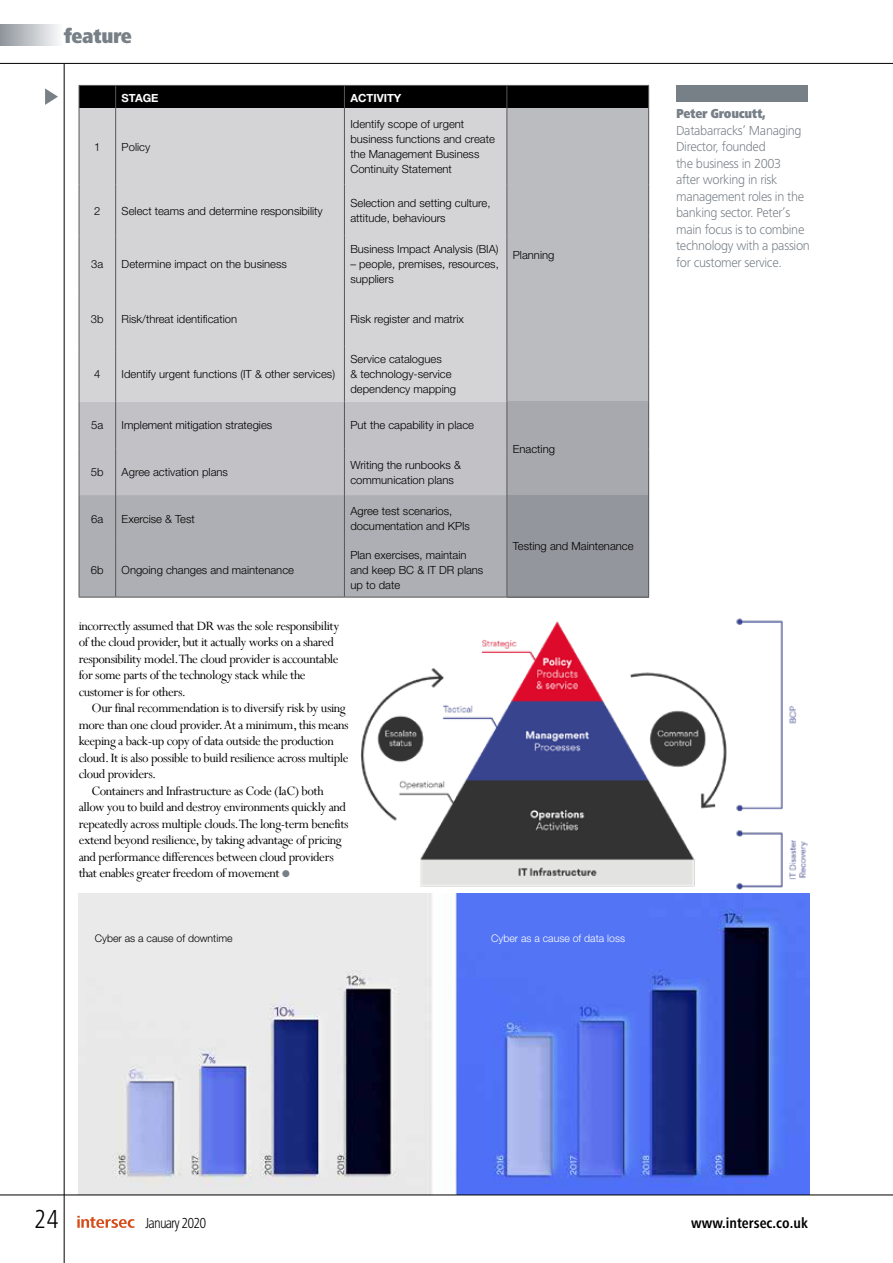
<style>
.page{position:relative;width:893px;height:1263px;background:#fff}
.page>*{position:absolute;margin:0;border:0;box-sizing:border-box;transform-origin:0 0}
.t1{font:300 condensed 27px "Frutiger Next LTW1 G";color:#000}
.t2{font:900 condensed 21px "Frutiger Next Pro";letter-spacing:-.02em;color:#788087}
.t3{font:700 condensed 15px "Frutiger Next LT";color:#000}
.t4{font:300 condensed 15px "Frutiger Next LTW1 G";letter-spacing:-.06em;color:#000}
.t5{font:14.25px/16.5px "Perpetua";letter-spacing:-.03em;color:#000}
.t6{font:300 13.5px/16.5px "Frutiger Next LT";letter-spacing:-.025em;color:#788087}
.t7{font:900 condensed 13.5px "Frutiger Next Pro";letter-spacing:-.02em;color:#788087}
.t8{font:300 11.25px/15px "Helvetica Neue";color:#000}
.t9{font:700 11.25px "Helvetica Neue";color:#fff}
.t10{font:300 10.5px "Helvetica Neue";color:#000}
.t11{font:300 10.5px "Helvetica Neue";color:#fff}
.s1{color:#788087}
</style>
<div class="page">
<img style="left:79px;top:893px;width:730px;height:301px">
<hr style="left:0;top:1194px;width:893px;height:1px;background:#000">
<hr style="left:64px;top:64px;width:1px;height:1199px;background:#000">
<hr style="left:0;top:63px;width:893px;height:1px;background:#000">
<svg style="left:77px;top:1216px;width:58px;height:12px"></svg>
<svg style="left:45px;top:88px;width:13px;height:17px"></svg>
<div style="left:0;top:25px;width:63px;height:21px;background:linear-gradient(to right,#8e959b,#fcfcfc)"></div>
<div style="left:676px;top:85px;width:132px;height:17px;background:#788087"></div>
<div style="left:80px;top:108px;width:427px;height:293px;background:#d4d4d7"></div>
<div style="left:507px;top:108px;width:142px;height:293px;background:#bbbcc0"></div>
<div style="left:507px;top:401px;width:142px;height:94px;background:#a7a9ae"></div>
<svg style="left:80px;top:401px;width:427px;height:196px;background:#b7b7bc"></svg>
<div style="left:507px;top:495px;width:142px;height:102px;background:#93979d"></div>
<div style="left:79px;top:85px;width:570px;height:23px;background:#000"></div>
<hr style="left:79px;top:108px;width:1px;height:77px;background:#575756">
<hr style="left:115px;top:108px;width:1px;height:77px;background:#575756">
<hr style="left:344px;top:108px;width:1px;height:77px;background:#575756">
<hr style="left:507px;top:108px;width:1px;height:77px;background:#575756">
<hr style="left:648px;top:108px;width:1px;height:77px;background:#575756">
<hr style="left:648px;top:185px;width:1px;height:51px;background:#575756">
<hr style="left:648px;top:236px;width:1px;height:55px;background:#575756">
<hr style="left:648px;top:291px;width:1px;height:55px;background:#575756">
<hr style="left:648px;top:346px;width:1px;height:55px;background:#575756">
<hr style="left:79px;top:185px;width:1px;height:51px;background:#575756">
<hr style="left:115px;top:185px;width:1px;height:51px;background:#575756">
<hr style="left:344px;top:185px;width:1px;height:51px;background:#575756">
<hr style="left:507px;top:185px;width:1px;height:51px;background:#575756">
<hr style="left:79px;top:236px;width:1px;height:55px;background:#575756">
<hr style="left:115px;top:236px;width:1px;height:55px;background:#575756">
<hr style="left:344px;top:236px;width:1px;height:55px;background:#575756">
<hr style="left:507px;top:236px;width:1px;height:55px;background:#575756">
<hr style="left:79px;top:291px;width:1px;height:55px;background:#575756">
<hr style="left:115px;top:291px;width:1px;height:55px;background:#575756">
<hr style="left:344px;top:291px;width:1px;height:55px;background:#575756">
<hr style="left:507px;top:291px;width:1px;height:55px;background:#575756">
<hr style="left:79px;top:346px;width:1px;height:55px;background:#575756">
<hr style="left:115px;top:346px;width:1px;height:55px;background:#575756">
<hr style="left:344px;top:346px;width:1px;height:55px;background:#575756">
<hr style="left:507px;top:346px;width:1px;height:55px;background:#575756">
<hr style="left:79px;top:401px;width:1px;height:47px;background:#575756">
<hr style="left:115px;top:401px;width:1px;height:47px;background:#575756">
<hr style="left:344px;top:401px;width:1px;height:47px;background:#575756">
<hr style="left:507px;top:401px;width:1px;height:47px;background:#575756">
<hr style="left:648px;top:401px;width:1px;height:47px;background:#575756">
<hr style="left:648px;top:448px;width:1px;height:47px;background:#575756">
<hr style="left:79px;top:448px;width:1px;height:47px;background:#575756">
<hr style="left:115px;top:448px;width:1px;height:47px;background:#575756">
<hr style="left:344px;top:448px;width:1px;height:47px;background:#575756">
<hr style="left:507px;top:448px;width:1px;height:47px;background:#575756">
<hr style="left:79px;top:495px;width:1px;height:47px;background:#575756">
<hr style="left:115px;top:495px;width:1px;height:47px;background:#575756">
<hr style="left:344px;top:495px;width:1px;height:47px;background:#575756">
<hr style="left:507px;top:495px;width:1px;height:47px;background:#575756">
<hr style="left:648px;top:495px;width:1px;height:47px;background:#575756">
<hr style="left:648px;top:542px;width:1px;height:55px;background:#575756">
<hr style="left:507px;top:597px;width:142px;height:1px;background:#575756">
<hr style="left:79px;top:542px;width:1px;height:55px;background:#575756">
<hr style="left:79px;top:597px;width:37px;height:1px;background:#575756">
<hr style="left:116px;top:597px;width:228px;height:1px;background:#575756">
<hr style="left:344px;top:597px;width:163px;height:1px;background:#575756">
<hr style="left:115px;top:542px;width:1px;height:55px;background:#575756">
<hr style="left:344px;top:542px;width:1px;height:55px;background:#575756">
<hr style="left:507px;top:542px;width:1px;height:55px;background:#575756">
<img style="left:360px;top:618px;width:448px;height:272px">
<h2 class="t2" style="left:64px;top:24px;width:70px">feature</h2>
<p class="t9" style="left:122px;top:91px;width:38px">STAGE</p>
<p class="t9" style="left:350px;top:91px;width:53px">ACTIVITY</p>
<p class="t8" style="left:94px;top:139px;width:8px">1</p>
<p class="t8" style="left:122px;top:139px;width:30px">Policy</p>
<p class="t8" style="left:350px;top:117px;width:146px">Identify scope of urgent business functions and create the Management Business<br>Continuity Statement</p>
<p class="t8" style="left:94px;top:203px;width:8px">2</p>
<p class="t8" style="left:122px;top:203px;width:203px">Select teams and determine responsibility</p>
<p class="t8" style="left:350px;top:195px;width:142px">Selection and setting culture, attitude, behaviours</p>
<p class="t8" style="left:91px;top:256px;width:14px">3a</p>
<p class="t8" style="left:122px;top:256px;width:167px">Determine impact on the business</p>
<p class="t8" style="left:350px;top:241px;width:150px">Business Impact Analysis (BIA)</p>
<p class="t8" style="left:350px;top:256px;width:150px">– people, premises, resources, suppliers</p>
<p class="t8" style="left:91px;top:311px;width:14px">3b</p>
<p class="t8" style="left:122px;top:311px;width:117px">Risk/threat identification</p>
<p class="t8" style="left:350px;top:311px;width:115px">Risk register and matrix</p>
<p class="t8" style="left:94px;top:366px;width:8px">4</p>
<p class="t8" style="left:122px;top:366px;width:215px">Identify urgent functions (IT &amp; other services)</p>
<p class="t8" style="left:350px;top:351px;width:107px">Service catalogues<br>&amp; technology-service dependency mapping</p>
<p class="t8" style="left:91px;top:417px;width:14px">5a</p>
<p class="t8" style="left:122px;top:417px;width:152px">Implement mitigation strategies</p>
<p class="t8" style="left:350px;top:417px;width:125px">Put the capability in place</p>
<p class="t8" style="left:91px;top:464px;width:14px">5b</p>
<p class="t8" style="left:122px;top:464px;width:108px">Agree activation plans</p>
<p class="t8" style="left:350px;top:457px;width:112px">Writing the runbooks &amp; communication plans</p>
<p class="t8" style="left:91px;top:511px;width:14px">6a</p>
<p class="t8" style="left:122px;top:511px;width:75px">Exercise &amp; Test</p>
<p class="t8" style="left:350px;top:504px;width:121px">Agree test scenarios, documentation and KPIs</p>
<p class="t8" style="left:91px;top:562px;width:14px">6b</p>
<p class="t8" style="left:122px;top:562px;width:174px">Ongoing changes and maintenance</p>
<p class="t8" style="left:350px;top:547px;width:134px">Plan exercises, maintain and keep BC &amp; IT DR plans up to date</p>
<p class="t5" style="left:79px;top:617px;width:262px">incorrectly assumed that DR was the sole responsibility of the cloud provider, but it actually works on a shared responsibility model. The cloud provider is accountable for some parts of the technology stack while the customer is for others.</p>
<p class="t5" style="left:91px;top:699px;width:256px">Our final recommendation is to diversify risk by using</p>
<p class="t5" style="left:79px;top:716px;width:271px">more than one cloud provider. At a minimum, this means</p>
<p class="t5" style="left:79px;top:732px;width:257px">keeping a back-up copy of data outside the production</p>
<p class="t5" style="left:79px;top:749px;width:271px">cloud. It is also possible to build resilience across multiple</p>
<p class="t5" style="left:79px;top:765px;width:79px">cloud providers.</p>
<p class="t5" style="left:91px;top:782px;width:234px">Containers and Infrastructure as Code (IaC) both</p>
<p class="t5" style="left:79px;top:798px;width:269px">allow you to build and destroy environments quickly and</p>
<p class="t5" style="left:79px;top:815px;width:271px">repeatedly across multiple clouds. The long-term benefits</p>
<p class="t5" style="left:79px;top:831px;width:265px">extend beyond resilience, by taking advantage of pricing</p>
<p class="t5" style="left:79px;top:848px;width:257px">and performance differences between cloud providers</p>
<p class="t5" style="left:79px;top:864px;width:213px">that enables greater freedom of movement <span class="s1">●</span></p>
<p class="t8" style="left:513px;top:247px;width:43px">Planning</p>
<p class="t8" style="left:513px;top:441px;width:44px">Enacting</p>
<p class="t8" style="left:513px;top:539px;width:122px">Testing and Maintenance</p>
<p class="t10" style="left:95px;top:931px;width:139px">Cyber as a cause of downtime</p>
<p class="t11" style="left:491px;top:931px;width:136px">Cyber as a cause of data loss</p>
<p class="t7" style="left:676px;top:106px;width:91px">Peter Groucutt,</p>
<p class="t6" style="left:676px;top:122px;width:135px">Databarracks’ Managing<br>Director, founded<br>the business in 2003<br>after working in risk management roles in the banking sector. Peter’s main focus is to combine technology with a passion for customer service.</p>
<h1 class="t1" style="left:34px;top:1203px;width:26px">24</h1>
<h3 class="t4" style="left:146px;top:1214px;width:62px">January 2020</h3>
<h3 class="t3" style="left:691px;top:1214px;width:118px">www.intersec.co.uk</h3>
</div>
